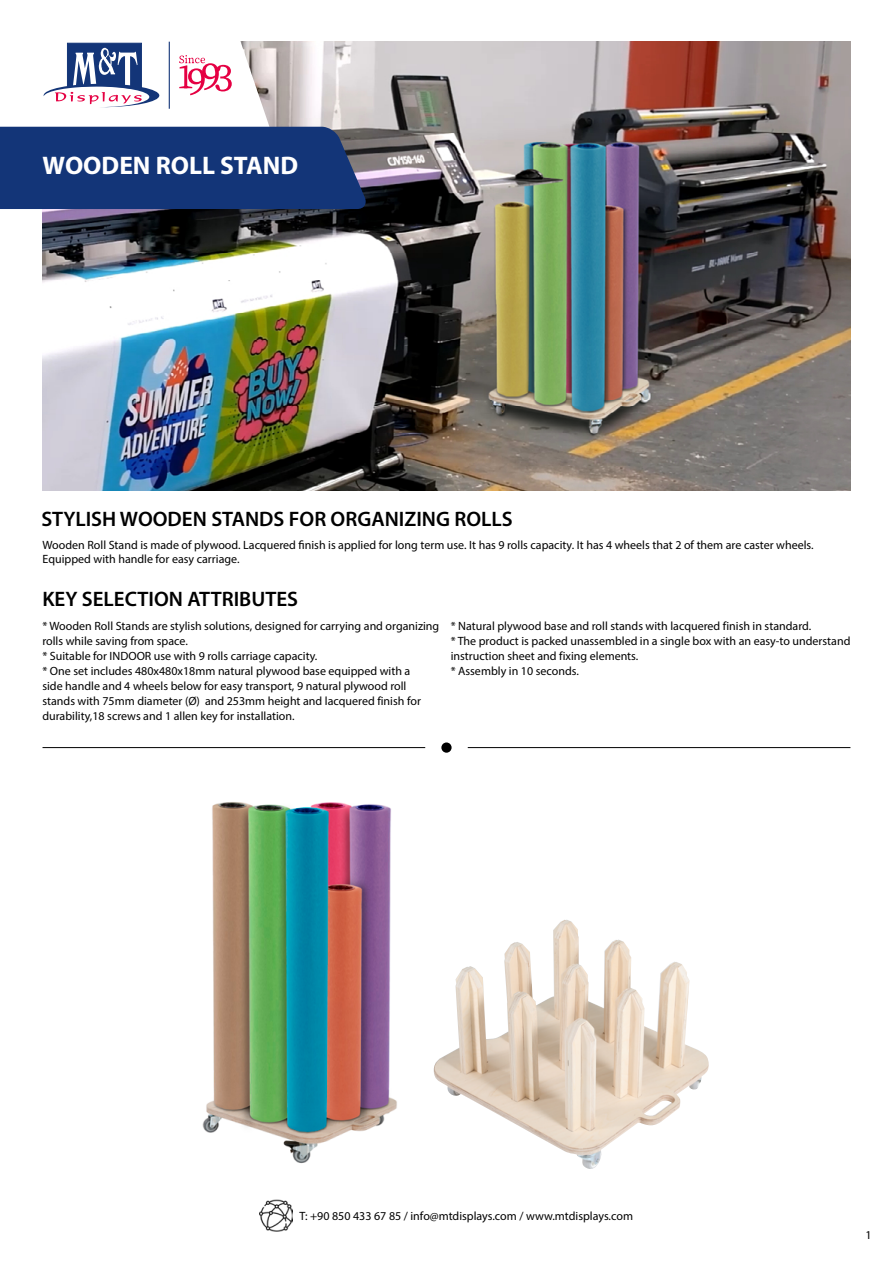
<style>
.page{position:relative;width:893px;height:1263px;background:#fff}
.page>*{position:absolute;margin:0;border:0;box-sizing:border-box;transform-origin:0 0}
.t1{font:700 25.5px "Myriad Pro";color:#fff}
.t2{font:600 21px "Myriad Pro";color:#000}
.t3{font:12px/15px "Myriad Pro";color:#000}
</style>
<div class="page">
<img style="left:260px;top:1199px;width:33px;height:33px">
<hr style="left:43px;top:747px;width:382px;height:1px;background:#000">
<hr style="left:468px;top:747px;width:382px;height:1px;background:#000">
<div style="left:441px;top:742px;width:11px;height:11px;background:#000;border-radius:50%"></div>
<img style="left:202px;top:802px;width:195px;height:362px">
<img style="left:434px;top:920px;width:275px;height:249px">
<img style="left:43px;top:42px;width:807px;height:448px">
<svg style="left:0;top:41px;width:367px;height:168px"></svg>
<h1 class="t1" style="left:43px;top:149px;width:257px">WOODEN ROLL STAND</h1>
<h2 class="t2" style="left:41px;top:506px;width:473px">STYLISH WOODEN STANDS FOR ORGANIZING ROLLS</h2>
<p class="t3" style="left:43px;top:538px;width:773px;line-height:14.4px">Wooden Roll Stand is made of plywood. Lacquered finish is applied for long term use. It has 9 rolls capacity. It has 4 wheels that 2 of them are caster wheels.<br>Equipped with handle for easy carriage.</p>
<h2 class="t2" style="left:42px;top:586px;width:257px">KEY SELECTION ATTRIBUTES</h2>
<p class="t3" style="left:42px;top:618px;width:398px">* Wooden Roll Stands are stylish solutions, designed for carrying and organizing rolls while saving from space.<br>* Suitable for INDOOR use with 9 rolls carriage capacity.<br>* One set includes 480x480x18mm natural plywood base equipped with a<br>side handle and 4 wheels below for easy transport, 9 natural plywood roll stands with 75mm diameter (Ø) and 253mm height and lacquered finish for durability,18 screws and 1 allen key for installation.</p>
<p class="t3" style="left:451px;top:618px;width:401px">* Natural plywood base and roll stands with lacquered finish in standard.<br>* The product is packed unassembled in a single box with an easy-to understand instruction sheet and fixing elements.<br>* Assembly in 10 seconds.</p>
<p class="t3" style="left:299px;top:1208px;width:335px">T: +90 850 433 67 85 / info@mtdisplays.com / www.mtdisplays.com</p>
<p class="t3" style="left:865px;top:1227px;width:8px">1</p>
</div>
